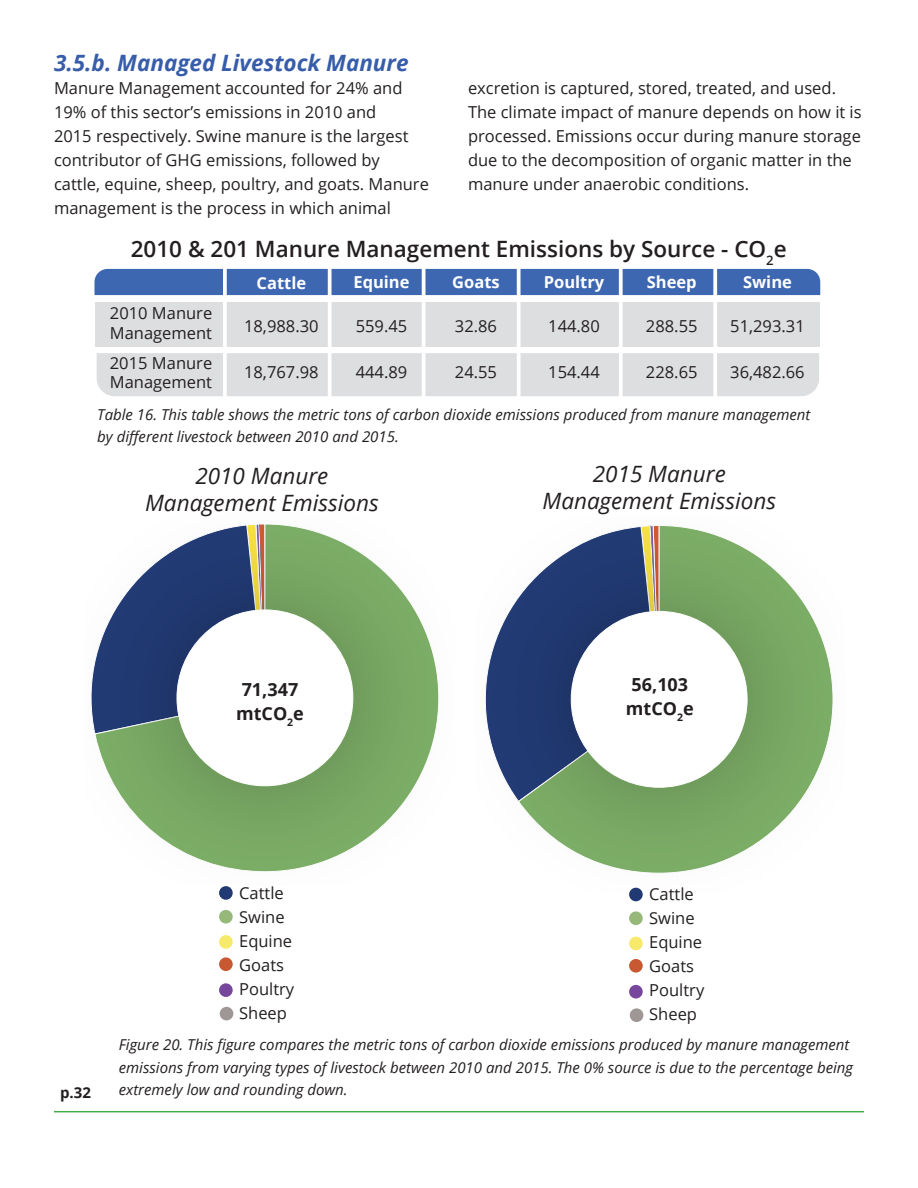
<style>
.page{position:relative;width:918px;height:1188px;background:#fff}
.page>*{position:absolute;margin:0;border:0;box-sizing:border-box;transform-origin:0 0}
.t1{font:italic 22.5px/27px "Open Sans";color:#231f20;text-align:center}
.t2{font:600 22.5px "Open Sans";color:#231f20}
.t3{font:italic 700 22.5px "Open Sans";color:#375daa}
.t4{font:700 18px/24px "Open Sans";color:#231f20;text-align:center}
.t5{font:16.5px/24px "Open Sans";color:#231f20}
.t6{font:700 16.5px "Open Sans";color:#fff}
.t7{font:italic 15px/22.5px "Open Sans";color:#231f20}
.t8{font:700 15px "Open Sans";color:#231f20}
</style>
<div class="page">
<hr style="left:54px;top:1111px;width:810px;height:1px;background:#40ae49">
<img style="left:91px;top:524px;width:348px;height:348px">
<div style="left:177px;top:610px;width:176px;height:176px;background:#fff;border-radius:50%"></div>
<div style="left:219px;top:957px;width:14px;height:14px;background:#c85832;border-radius:50%"></div>
<div style="left:219px;top:886px;width:14px;height:14px;background:#223a74;border-radius:50%"></div>
<div style="left:219px;top:935px;width:14px;height:14px;background:#f7e96a;border-radius:50%"></div>
<div style="left:219px;top:910px;width:14px;height:14px;background:#96b879;border-radius:50%"></div>
<div style="left:219px;top:983px;width:14px;height:14px;background:#76479c;border-radius:50%"></div>
<div style="left:220px;top:1007px;width:13px;height:13px;background:#9e9796;border-radius:50%"></div>
<img style="left:485px;top:525px;width:348px;height:367px">
<div style="left:571px;top:611px;width:176px;height:176px;background:#fff;border-radius:50%"></div>
<div style="left:629px;top:959px;width:14px;height:14px;background:#c85832;border-radius:50%"></div>
<div style="left:629px;top:888px;width:14px;height:13px;background:#223a74;border-radius:50%"></div>
<div style="left:629px;top:937px;width:14px;height:13px;background:#f7e96a;border-radius:50%"></div>
<div style="left:629px;top:911px;width:14px;height:14px;background:#96b879;border-radius:50%"></div>
<div style="left:629px;top:985px;width:14px;height:14px;background:#76479c;border-radius:50%"></div>
<div style="left:630px;top:1008px;width:13px;height:14px;background:#9e9796;border-radius:50%"></div>
<div style="left:97px;top:353px;width:722px;height:43px;background:#dddee0"></div>
<div style="left:94px;top:269px;width:726px;height:26px;background:#3e67b1"></div>
<div style="left:95px;top:302px;width:725px;height:45px;background:#dddee0"></div>
<hr style="left:223px;top:259px;width:4px;height:149px;background:#fff">
<svg style="left:328px;top:269px;width:4px;height:127px"></svg>
<hr style="left:422px;top:259px;width:3px;height:149px;background:#fff">
<svg style="left:517px;top:269px;width:4px;height:127px"></svg>
<svg style="left:619px;top:269px;width:4px;height:127px"></svg>
<svg style="left:713px;top:269px;width:4px;height:127px"></svg>
<h1 class="t3" style="left:54px;top:47px;width:356px">3.5.b. Managed Livestock Manure</h1>
<p class="t5" style="left:54px;top:75px;width:376px">Manure Management accounted for 24% and 19% of this sector’s emissions in 2010 and<br>2015 respectively. Swine manure is the largest contributor of GHG emissions, followed by cattle, equine, sheep, poultry, and goats. Manure management is the process in which animal</p>
<p class="t5" style="left:468px;top:75px;width:395px">excretion is captured, stored, treated, and used.<br>The climate impact of manure depends on how it is processed. Emissions occur during manure storage due to the decomposition of organic matter in the manure under anaerobic conditions.</p>
<h1 class="t2" style="left:131px;top:234px;width:657px">2010 &amp; 201 Manure Management Emissions by Source - CO<sub>2</sub>e</h1>
<p class="t5" style="left:110px;top:303px;width:104px;line-height:19.8px">2010 Manure<br>Management</p>
<p class="t6" style="left:257px;top:271px;width:51px">Cattle</p>
<p class="t6" style="left:353px;top:271px;width:58px">Equine</p>
<p class="t6" style="left:452px;top:271px;width:49px">Goats</p>
<p class="t6" style="left:544px;top:271px;width:62px">Poultry</p>
<p class="t6" style="left:647px;top:271px;width:51px">Sheep</p>
<p class="t6" style="left:743px;top:271px;width:50px">Swine</p>
<p class="t5" style="left:244px;top:313px;width:76px">18,988.30</p>
<p class="t5" style="left:356px;top:313px;width:53px">559.45</p>
<p class="t5" style="left:455px;top:313px;width:44px">32.86</p>
<p class="t5" style="left:548px;top:313px;width:53px">144.80</p>
<p class="t5" style="left:646px;top:313px;width:53px">288.55</p>
<p class="t5" style="left:730px;top:313px;width:76px">51,293.31</p>
<p class="t5" style="left:110px;top:352px;width:104px;line-height:19.8px">2015 Manure<br>Management</p>
<p class="t5" style="left:244px;top:360px;width:76px">18,767.98</p>
<p class="t5" style="left:356px;top:360px;width:53px">444.89</p>
<p class="t5" style="left:455px;top:360px;width:44px">24.55</p>
<p class="t5" style="left:548px;top:360px;width:53px">154.44</p>
<p class="t5" style="left:646px;top:360px;width:53px">228.65</p>
<p class="t5" style="left:730px;top:360px;width:76px">36,482.66</p>
<p class="t7" style="left:97px;top:403px;width:715px">Table 16. This table shows the metric tons of carbon dioxide emissions produced from manure management by different livestock between 2010 and 2015.</p>
<h1 class="t1" style="left:145px;top:462px;width:235px">2010 Manure<br>Management Emissions</h1>
<h1 class="t1" style="left:543px;top:459px;width:235px">2015 Manure<br>Management Emissions</h1>
<p class="t4" style="left:236px;top:677px;width:69px">71,347 mtCO<sub>2</sub>e</p>
<p class="t4" style="left:626px;top:672px;width:69px">56,103 mtCO<sub>2</sub>e</p>
<p class="t8" style="left:60px;top:1082px;width:32px">p.32</p>
<p class="t5" style="left:239px;top:880px;width:57px">Cattle<br>Swine<br>Equine<br>Goats<br>Poultry<br>Sheep</p>
<p class="t5" style="left:649px;top:882px;width:57px">Cattle<br>Swine<br>Equine<br>Goats<br>Poultry<br>Sheep</p>
<p class="t7" style="left:119px;top:1033px;width:736px">Figure 20. This figure compares the metric tons of carbon dioxide emissions produced by manure management emissions from varying types of livestock between 2010 and 2015. The 0% source is due to the percentage being extremely low and rounding down.</p>
</div>
